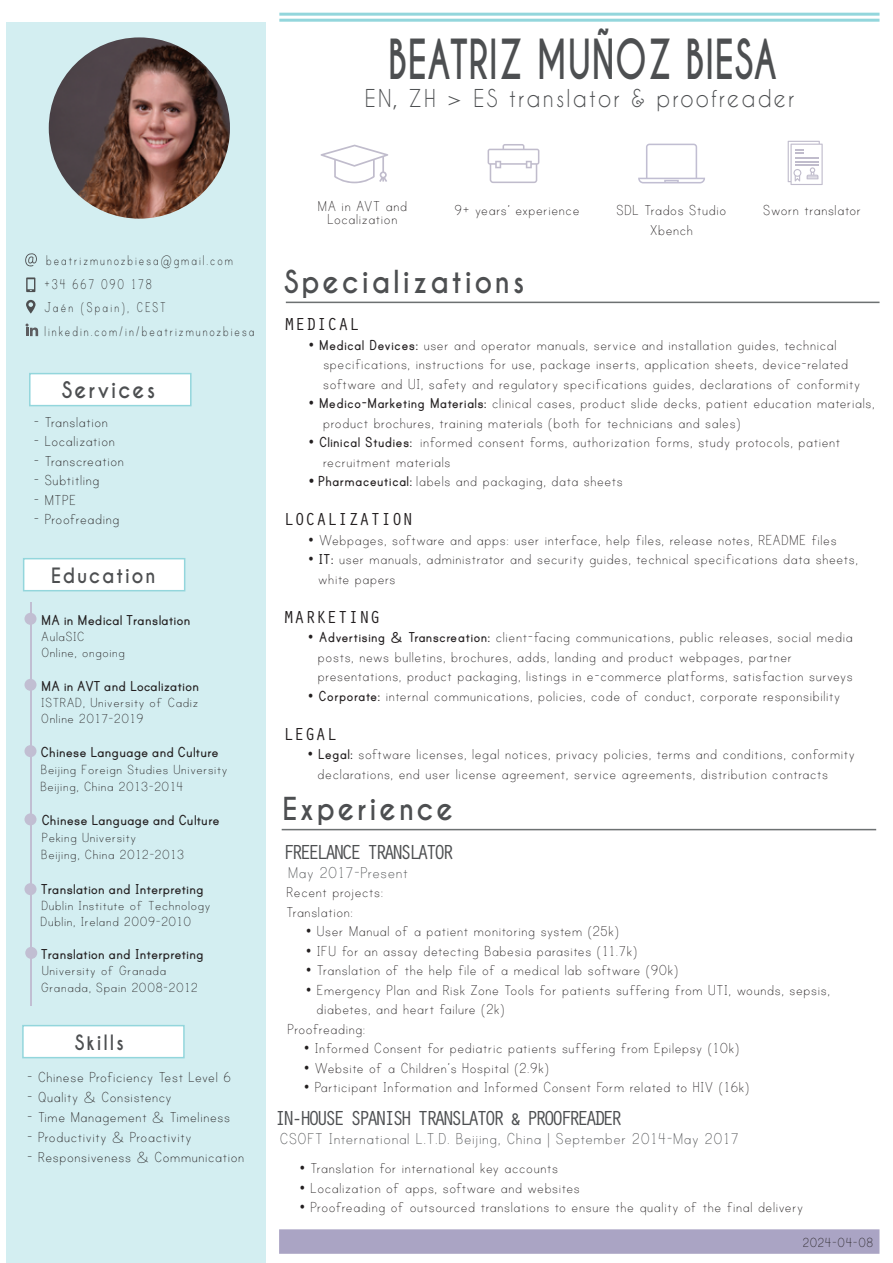
<style>
.page{position:relative;width:893px;height:1263px;background:#fff}
.page>*{position:absolute;margin:0;border:0;box-sizing:border-box;transform-origin:0 0}
.t1{font:700 51.75px "Caviar Dreams";letter-spacing:.02em;color:#4d4f51;scale:.67 1}
.t2{font:700 29.7px "Caviar Dreams";letter-spacing:.105em;color:#4d4f51;scale:.91 1}
.t3{font:23.1px "Caviar Dreams";letter-spacing:.105em;color:#4d4f51;scale:.91 1}
.t4{font:700 21.45px "Caviar Dreams";letter-spacing:.105em;color:#4d4f51;scale:.91 1}
.t5{font:21px "Orator Std";letter-spacing:-.2em;color:#4d4f51}
.t6{font:700 19.8px "Caviar Dreams";letter-spacing:.105em;color:#4d4f51;scale:.91 1}
.t7{font:18px "Print Clearly";color:#4d4f51}
.t8{font:18px "Orator Std";color:#231f20}
.t9{font:16.5px/19.5px "Print Clearly";color:#231f20}
.t10{font:16.5px "Print Bold OT";color:#231f20}
.t11{font:16.2px/23.4px "Print Clearly";letter-spacing:.1em;color:#231f20;scale:.83 1}
.t12{font:15px/15.8px "Print Clearly";color:#231f20}
.s1{font-family:"Print";font-weight:700}
.s2{font-family:"Print Bold OT"}
.s3{color:#fff}
</style>
<div class="page">
<div style="left:6px;top:23px;width:260px;height:1240px;background:#d3eef1"></div>
<hr style="left:282px;top:829px;width:594px;height:1px;background:#6d7172">
<hr style="left:30px;top:602px;width:1px;height:404px;background:#c1bed2">
<div style="left:25px;top:679px;width:12px;height:12px;background:#c1bed2;border-radius:50%"></div>
<div style="left:25px;top:813px;width:12px;height:12px;background:#c1bed2;border-radius:50%"></div>
<div style="left:25px;top:883px;width:12px;height:12px;background:#c1bed2;border-radius:50%"></div>
<div style="left:25px;top:745px;width:12px;height:12px;background:#c1bed2;border-radius:50%"></div>
<div style="left:25px;top:947px;width:12px;height:12px;background:#c1bed2;border-radius:50%"></div>
<div style="left:23px;top:558px;width:162px;height:33px;background:#fff;border:2px solid #93d6dc"></div>
<div style="left:22px;top:1025px;width:163px;height:33px;background:#fff;border:2px solid #93d6dc"></div>
<hr style="left:286px;top:302px;width:593px;height:1px;background:#6d7172">
<div style="left:279px;top:1229px;width:600px;height:25px;background:#aaa4c4"></div>
<div style="left:29px;top:373px;width:163px;height:33px;background:#fff;border:2px solid #93d6dc"></div>
<hr style="left:279px;top:13px;width:600px;height:3px;background:#93d6dc">
<hr style="left:279px;top:19px;width:600px;height:3px;background:#93d6dc">
<svg style="left:25px;top:253px;width:12px;height:13px"></svg>
<svg style="left:26px;top:277px;width:9px;height:15px"></svg>
<svg style="left:26px;top:300px;width:10px;height:13px"></svg>
<svg style="left:26px;top:324px;width:12px;height:12px"></svg>
<svg style="left:321px;top:145px;width:67px;height:38px"></svg>
<svg style="left:488px;top:144px;width:51px;height:39px"></svg>
<svg style="left:638px;top:144px;width:67px;height:39px"></svg>
<svg style="left:788px;top:141px;width:35px;height:44px"></svg>
<div style="left:25px;top:613px;width:12px;height:12px;background:#c1bed2;border-radius:50%"></div>
<img style="left:49px;top:37px;width:181px;height:182px;border-radius:91px">
<h1 class="t1" style="left:388px;top:28px;width:582px">BEATRIZ MUÑOZ BIESA</h1>
<h3 class="t3" style="left:365px;top:85px;width:474px">EN, ZH &gt; ES translator &amp; proofreader</h3>
<p class="t11" style="left:44px;top:249px;width:229px">beatrizmunozbiesa@gmail.com +34 667 090 178<br>Jaén (Spain), CEST</p>
<p class="t11" style="left:44px;top:320px;width:255px">linkedin.com/in/beatrizmunozbiesa</p>
<h3 class="t4" style="left:62px;top:377px;width:104px">Services</h3>
<p class="t9" style="left:34px;top:412px;width:76px">- Translation</p>
<p class="t9" style="left:34px;top:432px;width:83px">- Localization</p>
<p class="t9" style="left:34px;top:451px;width:92px">- Transcreation</p>
<p class="t9" style="left:34px;top:471px;width:68px">- Subtitling</p>
<p class="t9" style="left:34px;top:490px;width:44px">- MTPE</p>
<p class="t9" style="left:34px;top:510px;width:88px">- Proofreading</p>
<p class="t6" style="left:51px;top:564px;width:116px">Education</p>
<p class="t10" style="left:41px;top:612px;width:151px">MA in Medical Translation</p>
<p class="t12" style="left:41px;top:645px;width:86px">Online, ongoing</p>
<p class="t12" style="left:41px;top:629px;width:45px">AulaSIC</p>
<p class="t10" style="left:41px;top:678px;width:160px">MA in AVT and Localization</p>
<p class="t12" style="left:41px;top:711px;width:104px">Online 2017-2019</p>
<p class="t12" style="left:41px;top:695px;width:159px">ISTRAD, University of Cadiz</p>
<p class="t10" style="left:41px;top:745px;width:179px">Chinese Language and Culture</p>
<p class="t12" style="left:40px;top:779px;width:145px">Beijing, China 2013-2014</p>
<p class="t12" style="left:41px;top:762px;width:189px">Beijing Foreign Studies University</p>
<p class="t10" style="left:41px;top:813px;width:179px">Chinese Language and Culture</p>
<p class="t12" style="left:41px;top:847px;width:145px">Beijing, China 2012-2013</p>
<p class="t12" style="left:41px;top:830px;width:96px">Peking University</p>
<p class="t10" style="left:41px;top:881px;width:164px">Translation and Interpreting</p>
<p class="t12" style="left:40px;top:897px;width:172px">Dublin Institute of Technology<br>Dublin, Ireland 2009-2010</p>
<p class="t10" style="left:41px;top:946px;width:164px">Translation and Interpreting</p>
<p class="t12" style="left:41px;top:980px;width:159px">Granada, Spain 2008-2012</p>
<p class="t12" style="left:41px;top:963px;width:127px">University of Granada</p>
<p class="t6" style="left:75px;top:1030px;width:55px">Skills</p>
<p class="t9" style="left:27px;top:1068px;width:206px">- Chinese Proficiency Test Level 6</p>
<p class="t9" style="left:27px;top:1087px;width:147px">- Quality &amp; Consistency</p>
<p class="t9" style="left:27px;top:1107px;width:205px">- Time Management &amp; Timeliness</p>
<p class="t9" style="left:27px;top:1127px;width:166px">- Productivity &amp; Proactivity</p>
<p class="t9" style="left:27px;top:1147px;width:219px">- Responsiveness &amp; Communication</p>
<p class="t9" style="left:318px;top:199px;width:91px;line-height:13.5px;text-align:center">MA in AVT and<br>Localization</p>
<p class="t9" style="left:763px;top:201px;width:100px">Sworn translator</p>
<p class="t9" style="left:454px;top:201px;width:127px">9+ years’ experience</p>
<p class="t9" style="left:616px;top:201px;width:112px;text-align:center">SDL Trados Studio<br>Xbench</p>
<h2 class="t2" style="left:284px;top:264px;width:266px">Specializations</h2>
<p class="t8" style="left:284px;top:311px;width:77px">MEDICAL</p>
<p class="t9" style="left:323px;top:335px;width:539px;text-indent:-14px">• <span class="s1">Medical Devices:</span> user and operator manuals, service and installation guides, technical specifications, instructions for use, package inserts, application sheets, device-related software and UI, safety and regulatory specifications guides, declarations of conformity</p>
<p class="t9" style="left:323px;top:394px;width:554px;text-indent:-14px">• <span class="s1">Medico-Marketing Materials:</span> clinical cases, product slide decks, patient education materials, product brochures, training materials (both for technicians and sales)</p>
<p class="t9" style="left:323px;top:433px;width:519px;text-indent:-14px">• <span class="s1">Clinical Studies:</span> informed consent forms, authorization forms, study protocols, patient recruitment materials</p>
<p class="t9" style="left:309px;top:472px;width:316px"><span class="s2">•</span> <span class="s1">Pharmaceutical:</span> labels and packaging, data sheets</p>
<p class="t8" style="left:284px;top:506px;width:131px">LOCALIZATION</p>
<p class="t9" style="left:308px;top:530px;width:530px">• Webpages, software and apps: user interface, help files, release notes, README files</p>
<p class="t9" style="left:318px;top:550px;width:542px;text-indent:-10px">• <span class="s1">IT:</span> user manuals, administrator and security guides, technical specifications data sheets, white papers</p>
<p class="t8" style="left:283px;top:604px;width:99px">MARKETING</p>
<p class="t9" style="left:318px;top:628px;width:537px;text-indent:-10px">• <span class="s1">Advertising &amp; Transcreation:</span> client-facing communications, public releases, social media posts, news bulletins, brochures, adds, landing and product webpages, partner presentations, product packaging, listings in e-commerce platforms, satisfaction surveys</p>
<p class="t9" style="left:308px;top:686px;width:534px">• <span class="s1">Corporate:</span> internal communications, policies, code of conduct, corporate responsibility</p>
<p class="t8" style="left:283px;top:721px;width:55px">LEGAL</p>
<p class="t9" style="left:317px;top:745px;width:539px;text-indent:-10px">• <span class="s1">Legal:</span> software licenses, legal notices, privacy policies, terms and conditions, conformity declarations, end user license agreement, service agreements, distribution contracts</p>
<h2 class="t2" style="left:282px;top:791px;width:189px">Experience</h2>
<p class="t5" style="left:282px;top:836px;width:174px">FREELANCE TRANSLATOR</p>
<p class="t7" style="left:288px;top:864px;width:122px">May 2017-Present</p>
<p class="t9" style="left:286px;top:883px;width:99px">Recent projects:<br>Translation:</p>
<p class="t9" style="left:306px;top:922px;width:315px">• User Manual of a patient monitoring system (25k)</p>
<p class="t9" style="left:306px;top:941px;width:333px">• IFU for an assay detecting Babesia parasites (11.7k)</p>
<p class="t9" style="left:306px;top:961px;width:374px">• Translation of the help file of a medical lab software (90k)</p>
<p class="t9" style="left:306px;top:980px;width:526px">• Emergency Plan and Risk Zone Tools for patients suffering from UTI, wounds, sepsis,</p>
<p class="t9" style="left:281px;top:1000px;width:225px"><span class="s3">IIIIIIII</span>diabetes, and heart failure (2k)</p>
<p class="t9" style="left:287px;top:1019px;width:80px">Proofreading:</p>
<p class="t9" style="left:304px;top:1039px;width:437px">• Informed Consent for pediatric patients suffering from Epilepsy (10k)</p>
<p class="t9" style="left:304px;top:1058px;width:247px">• Website of a Children’s Hospital (2.9k)</p>
<p class="t9" style="left:304px;top:1078px;width:447px">• Participant Information and Informed Consent Form related to HIV (16k)</p>
<p class="t5" style="left:274px;top:1103px;width:350px">IN-HOUSE SPANISH TRANSLATOR &amp; PROOFREADER</p>
<p class="t7" style="left:280px;top:1130px;width:461px">CSOFT International L.T.D. Beijing, China | September 2014-May 2017</p>
<p class="t9" style="left:299px;top:1159px;width:260px">• Translation for international key accounts</p>
<p class="t9" style="left:299px;top:1178px;width:282px">• Localization of apps, software and websites</p>
<p class="t9" style="left:299px;top:1198px;width:506px">• Proofreading of outsourced translations to ensure the quality of the final delivery</p>
<p class="t12" style="left:802px;top:1235px;width:73px">2024-04-08</p>
</div>
